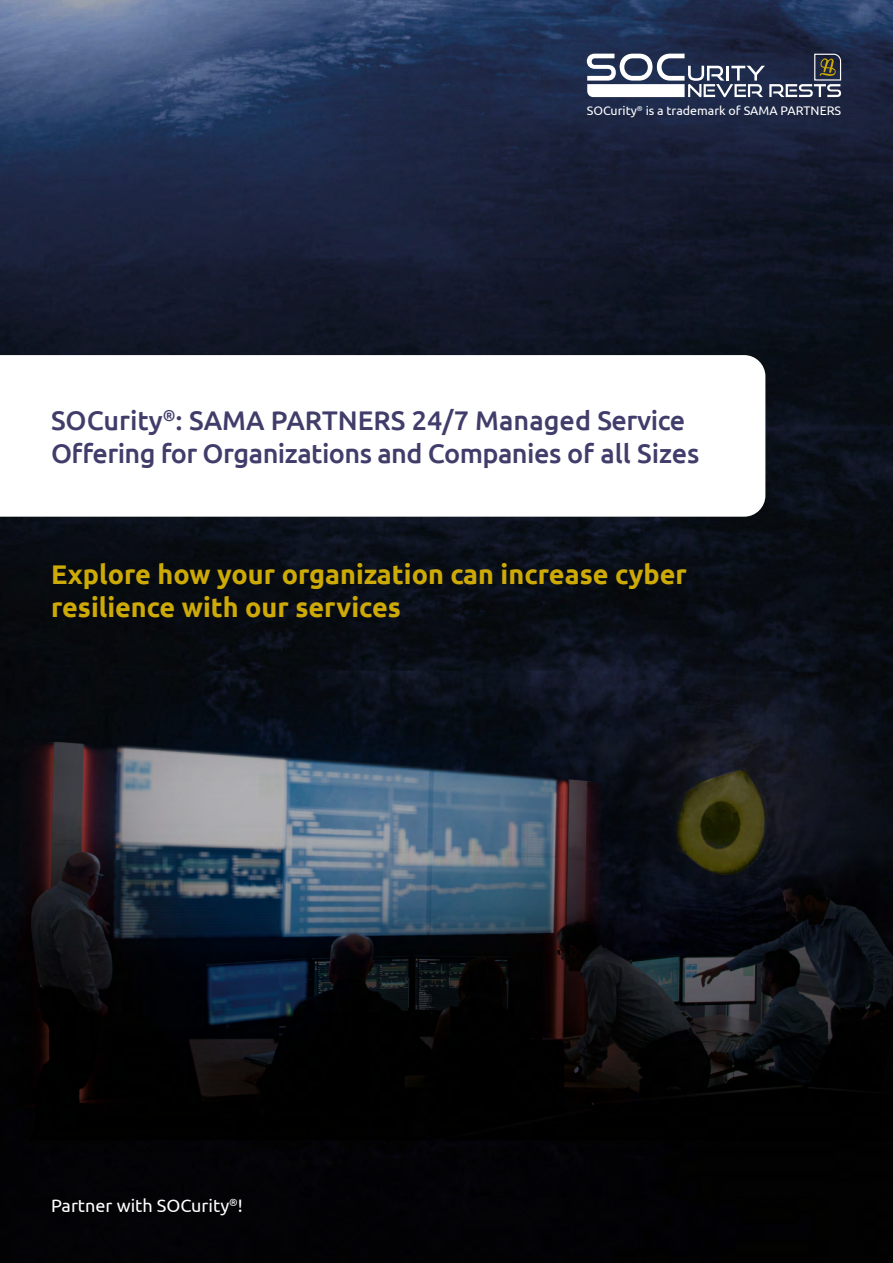
<style>
.page{position:relative;width:893px;height:1263px;background:#fff}
.page>*{position:absolute;margin:0;border:0;box-sizing:border-box;transform-origin:0 0}
.t1{font:500 27px/32.4px "Ubuntu";letter-spacing:-.02em;color:#413d6b}
.t2{font:700 27px/32.4px "Ubuntu";color:#ceaa06}
.t3{font:18px "Ubuntu";color:#fff}
.t4{font:12.45px "Ubuntu";color:#fff}
</style>
<div class="page">
<img style="left:0;top:0;width:893px;height:1263px">
<svg style="left:0;top:355px;width:765px;height:162px"></svg>
<svg style="left:587px;top:54px;width:254px;height:43px"></svg>
<p class="t4" style="left:587px;top:103px;width:256px">SOCurity<sup>®</sup> is a trademark of SAMA PARTNERS</p>
<p class="t1" style="left:51px;top:403px;width:650px">SOCurity<sup>®</sup>: SAMA PARTNERS 24/7 Managed Service<br>Offering for Organizations and Companies of all Sizes</p>
<p class="t2" style="left:51px;top:558px;width:637px">Explore how your organization can increase cyber resilience with our services</p>
<p class="t3" style="left:51px;top:1194px;width:193px">Partner with SOCurity<sup>®</sup>!</p>
</div>
